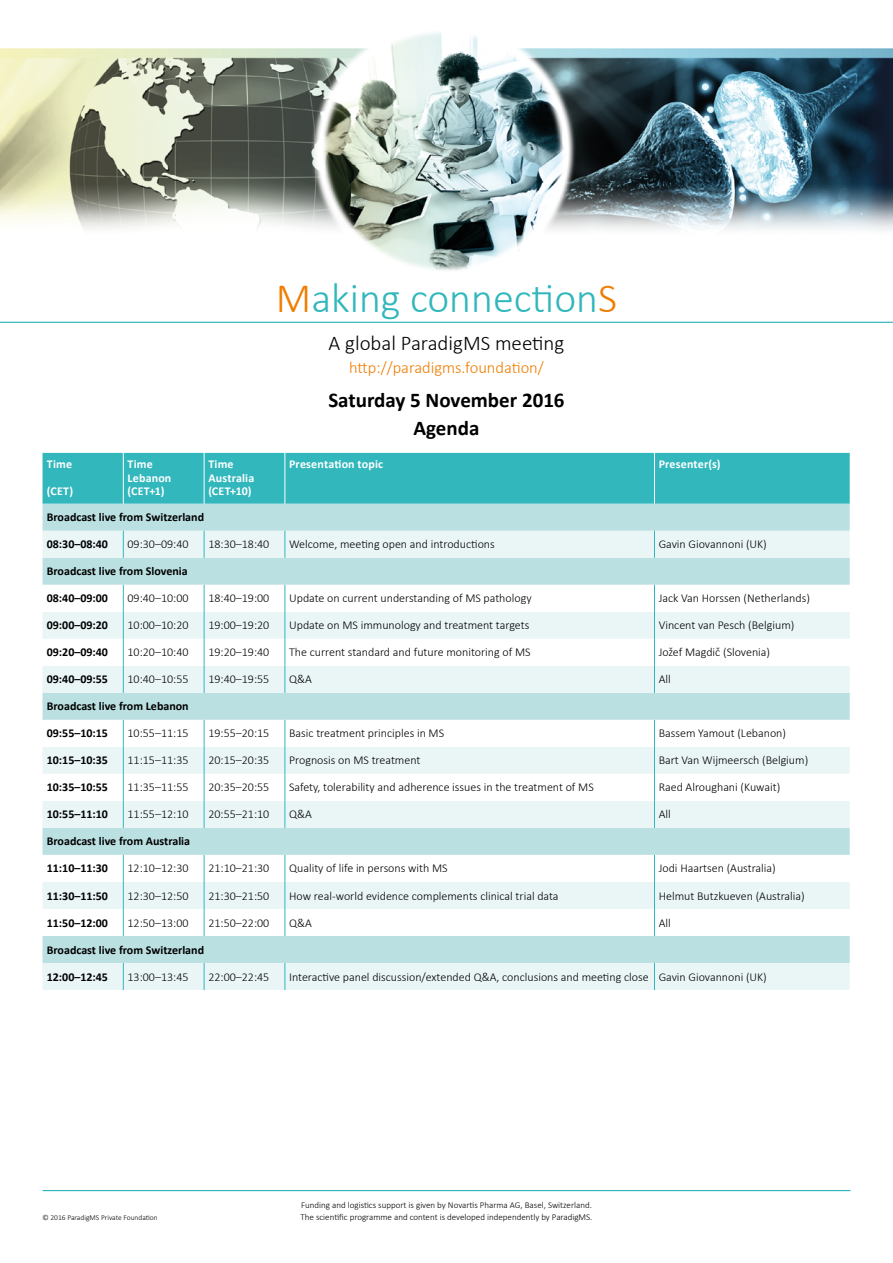
<style>
.page{position:relative;width:893px;height:1263px;background:#fff}
.page>*{position:absolute;margin:0;border:0;box-sizing:border-box;transform-origin:0 0}
.t1{font:300 42px "Calibri";color:#31b7bc}
.t2{font:700 21px/27.9px "Calibri";color:#000;text-align:center}
.t3{font:300 21px "Calibri";color:#000}
.t4{font:300 16.5px "Calibri";color:#ef7d00}
.t5{font:300 12px "Calibri";color:#000}
.t6{font:700 12px "Calibri";color:#000}
.t7{font:700 12px/13.5px "Calibri";letter-spacing:.015em;color:#fff}
.t8{font:300 9px "Calibri";color:#000}
.t9{font:300 7.5px "Calibri";color:#000}
.s1{color:#ef7d00}
</style>
<div class="page">
<img style="left:0;top:32px;width:893px;height:239px">
<hr style="left:0;top:322px;width:893px;height:1px;background:#31b7bc">
<div style="left:43px;top:453px;width:807px;height:51px;background:#31b7bc"></div>
<div style="left:43px;top:504px;width:807px;height:27px;background:#bbe0e2"></div>
<svg style="left:43px;top:531px;width:807px;height:459px;background:#d2eaec"></svg>
<svg style="left:43px;top:585px;width:807px;height:351px"></svg>
<hr style="left:123px;top:453px;width:1px;height:51px;background:#fff">
<hr style="left:204px;top:453px;width:1px;height:51px;background:#fff">
<hr style="left:285px;top:453px;width:1px;height:51px;background:#fff">
<hr style="left:654px;top:453px;width:1px;height:51px;background:#fff">
<svg style="left:123px;top:531px;width:1px;height:27px"></svg>
<svg style="left:204px;top:531px;width:1px;height:27px"></svg>
<svg style="left:285px;top:531px;width:1px;height:27px"></svg>
<svg style="left:654px;top:531px;width:1px;height:27px"></svg>
<svg style="left:123px;top:585px;width:1px;height:108px"></svg>
<svg style="left:204px;top:585px;width:1px;height:108px"></svg>
<svg style="left:285px;top:585px;width:1px;height:108px"></svg>
<svg style="left:654px;top:585px;width:1px;height:108px"></svg>
<svg style="left:123px;top:720px;width:1px;height:108px"></svg>
<svg style="left:204px;top:720px;width:1px;height:108px"></svg>
<svg style="left:285px;top:720px;width:1px;height:108px"></svg>
<svg style="left:654px;top:720px;width:1px;height:108px"></svg>
<svg style="left:123px;top:855px;width:1px;height:81px"></svg>
<svg style="left:204px;top:855px;width:1px;height:81px"></svg>
<svg style="left:285px;top:855px;width:1px;height:81px"></svg>
<svg style="left:654px;top:855px;width:1px;height:81px"></svg>
<svg style="left:123px;top:963px;width:1px;height:27px"></svg>
<svg style="left:204px;top:963px;width:1px;height:27px"></svg>
<svg style="left:285px;top:963px;width:1px;height:27px"></svg>
<svg style="left:654px;top:963px;width:1px;height:27px"></svg>
<hr style="left:43px;top:1190px;width:807px;height:1px;background:#31b7bc">
<h1 class="t1" style="left:276px;top:272px;width:343px"><span class="s1">M</span>aking connection<span class="s1">S</span></h1>
<h2 class="t3" style="left:329px;top:330px;width:237px">A global ParadigMS meeting</h2>
<h3 class="t4" style="left:349px;top:357px;width:196px">http://paradigms.foundation/</h3>
<h2 class="t2" style="left:328px;top:386px;width:238px">Saturday 5 November 2016<br>Agenda</h2>
<p class="t7" style="left:128px;top:457px;width:45px">Time<br>Lebanon (CET+1)</p>
<p class="t7" style="left:208px;top:457px;width:47px">Time<br>Australia (CET+10)</p>
<p class="t7" style="left:289px;top:457px;width:95px">Presentation topic</p>
<p class="t7" style="left:659px;top:457px;width:63px">Presenter(s)</p>
<p class="t6" style="left:47px;top:510px;width:159px">Broadcast live from Switzerland</p>
<p class="t6" style="left:47px;top:537px;width:63px">08:30–08:40</p>
<p class="t5" style="left:128px;top:537px;width:62px">09:30–09:40</p>
<p class="t5" style="left:208px;top:537px;width:62px">18:30–18:40</p>
<p class="t5" style="left:289px;top:537px;width:207px">Welcome, meeting open and introductions</p>
<p class="t5" style="left:659px;top:537px;width:110px">Gavin Giovannoni (UK)</p>
<p class="t6" style="left:47px;top:564px;width:143px">Broadcast live from Slovenia</p>
<p class="t6" style="left:47px;top:591px;width:63px">08:40–09:00</p>
<p class="t5" style="left:128px;top:591px;width:62px">09:40–10:00</p>
<p class="t5" style="left:208px;top:591px;width:62px">18:40–19:00</p>
<p class="t5" style="left:289px;top:591px;width:244px">Update on current understanding of MS pathology</p>
<p class="t5" style="left:659px;top:591px;width:153px">Jack Van Horssen (Netherlands)</p>
<p class="t6" style="left:47px;top:618px;width:63px">09:00–09:20</p>
<p class="t5" style="left:128px;top:618px;width:62px">10:00–10:20</p>
<p class="t5" style="left:208px;top:618px;width:62px">19:00–19:20</p>
<p class="t5" style="left:289px;top:618px;width:242px">Update on MS immunology and treatment targets</p>
<p class="t5" style="left:659px;top:618px;width:137px">Vincent van Pesch (Belgium)</p>
<p class="t6" style="left:47px;top:645px;width:63px">09:20–09:40</p>
<p class="t5" style="left:128px;top:645px;width:62px">10:20–10:40</p>
<p class="t5" style="left:208px;top:645px;width:62px">19:20–19:40</p>
<p class="t5" style="left:289px;top:645px;width:243px">The current standard and future monitoring of MS</p>
<p class="t5" style="left:659px;top:645px;width:113px">Jožef Magdič (Slovenia)</p>
<p class="t6" style="left:47px;top:672px;width:63px">09:40–09:55</p>
<p class="t5" style="left:128px;top:672px;width:62px">10:40–10:55</p>
<p class="t5" style="left:208px;top:672px;width:62px">19:40–19:55</p>
<p class="t5" style="left:289px;top:672px;width:24px">Q&amp;A</p>
<p class="t5" style="left:659px;top:672px;width:14px">All</p>
<p class="t6" style="left:47px;top:699px;width:143px">Broadcast live from Lebanon</p>
<p class="t6" style="left:47px;top:726px;width:63px">09:55–10:15</p>
<p class="t5" style="left:128px;top:726px;width:62px">10:55–11:15</p>
<p class="t5" style="left:208px;top:726px;width:62px">19:55–20:15</p>
<p class="t5" style="left:289px;top:726px;width:157px">Basic treatment principles in MS</p>
<p class="t5" style="left:659px;top:726px;width:129px">Bassem Yamout (Lebanon)</p>
<p class="t6" style="left:47px;top:753px;width:63px">10:15–10:35</p>
<p class="t5" style="left:128px;top:753px;width:62px">11:15–11:35</p>
<p class="t5" style="left:208px;top:753px;width:62px">20:15–20:35</p>
<p class="t5" style="left:289px;top:753px;width:133px">Prognosis on MS treatment</p>
<p class="t5" style="left:659px;top:753px;width:151px">Bart Van Wijmeersch (Belgium)</p>
<p class="t6" style="left:47px;top:780px;width:63px">10:35–10:55</p>
<p class="t5" style="left:128px;top:780px;width:62px">11:35–11:55</p>
<p class="t5" style="left:208px;top:780px;width:62px">20:35–20:55</p>
<p class="t5" style="left:289px;top:780px;width:306px">Safety, tolerability and adherence issues in the treatment of MS</p>
<p class="t5" style="left:659px;top:780px;width:123px">Raed Alroughani (Kuwait)</p>
<p class="t6" style="left:47px;top:807px;width:63px">10:55–11:10</p>
<p class="t5" style="left:128px;top:807px;width:62px">11:55–12:10</p>
<p class="t5" style="left:208px;top:807px;width:62px">20:55–21:10</p>
<p class="t5" style="left:289px;top:807px;width:24px">Q&amp;A</p>
<p class="t5" style="left:659px;top:807px;width:14px">All</p>
<p class="t6" style="left:47px;top:834px;width:145px">Broadcast live from Australia</p>
<p class="t6" style="left:47px;top:861px;width:63px">11:10–11:30</p>
<p class="t5" style="left:128px;top:861px;width:62px">12:10–12:30</p>
<p class="t5" style="left:208px;top:861px;width:62px">21:10–21:30</p>
<p class="t5" style="left:289px;top:861px;width:160px">Quality of life in persons with MS</p>
<p class="t5" style="left:659px;top:861px;width:119px">Jodi Haartsen (Australia)</p>
<p class="t6" style="left:47px;top:888px;width:63px">11:30–11:50</p>
<p class="t5" style="left:128px;top:888px;width:62px">12:30–12:50</p>
<p class="t5" style="left:208px;top:888px;width:62px">21:30–21:50</p>
<p class="t5" style="left:289px;top:888px;width:271px">How real-world evidence complements clinical trial data</p>
<p class="t5" style="left:659px;top:888px;width:148px">Helmut Butzkueven (Australia)</p>
<p class="t6" style="left:47px;top:915px;width:63px">11:50–12:00</p>
<p class="t5" style="left:128px;top:915px;width:62px">12:50–13:00</p>
<p class="t5" style="left:208px;top:915px;width:62px">21:50–22:00</p>
<p class="t5" style="left:289px;top:915px;width:24px">Q&amp;A</p>
<p class="t5" style="left:659px;top:915px;width:14px">All</p>
<p class="t6" style="left:47px;top:942px;width:159px">Broadcast live from Switzerland</p>
<p class="t6" style="left:47px;top:969px;width:63px">12:00–12:45</p>
<p class="t5" style="left:128px;top:969px;width:62px">13:00–13:45</p>
<p class="t5" style="left:208px;top:969px;width:62px">22:00–22:45</p>
<p class="t5" style="left:289px;top:969px;width:479px">Interactive panel discussion/extended Q&amp;A, conclusions and meeting close Gavin Giovannoni (UK)</p>
<p class="t7" style="left:47px;top:457px;width:27px">Time</p>
<p class="t7" style="left:47px;top:484px;width:28px">(CET)</p>
<p class="t8" style="left:301px;top:1200px;width:292px">Funding and logistics support is given by Novartis Pharma AG, Basel, Switzerland.</p>
<p class="t9" style="left:43px;top:1213px;width:117px">© 2016 ParadigMS Private Foundation</p>
<p class="t8" style="left:300px;top:1212px;width:294px">The scientific programme and content is developed independently by ParadigMS.</p>
</div>
